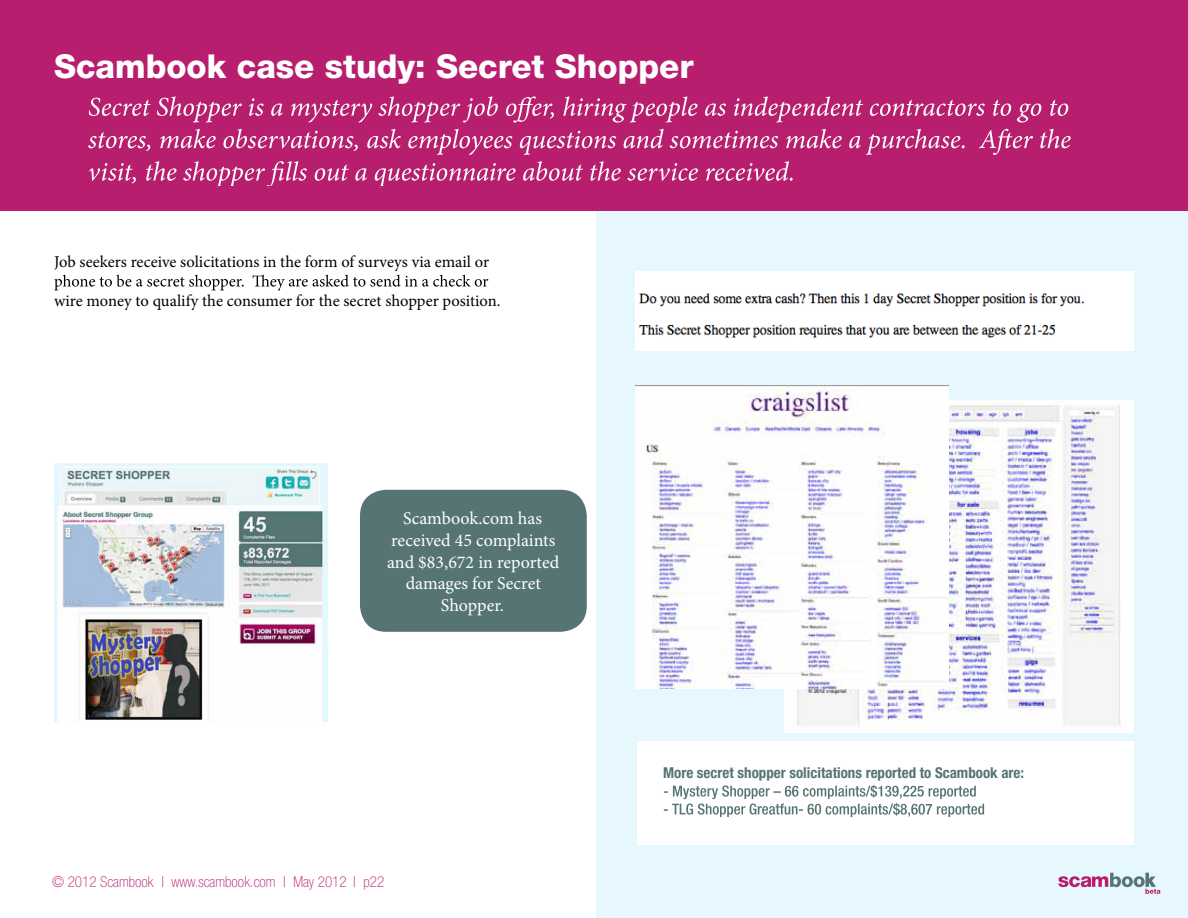
<style>
.page{position:relative;width:1188px;height:918px;background:#fff}
.page>*{position:absolute;margin:0;border:0;box-sizing:border-box;transform-origin:0 0}
.t1{font:800 33px "Helvetica Neue LT Std";color:#fff}
.t2{font:18px/21.6px "Minion Pro";color:#fff;text-align:center}
.t3{font:16.5px "Minion Pro";color:#000}
.t4{font:700 condensed 15px "Helvetica Neue LT Std";color:#567474}
.t5{font:100 condensed 15px "Helvetica Neue LT Std";color:#b91e6e}
</style>
<div class="page">
<div style="left:597px;top:202px;width:591px;height:716px;background:#e6f7fe"></div>
<div style="left:0;top:0;width:1188px;height:211px;background:#b71f6e"></div>
<svg style="left:1058px;top:873px;width:102px;height:21px"></svg>
<img style="left:54px;top:464px;width:273px;height:258px">
<svg style="left:89px;top:97px;width:979px;height:26px"></svg>
<svg style="left:89px;top:129px;width:982px;height:26px"></svg>
<svg style="left:89px;top:161px;width:704px;height:24px"></svg>
<div style="left:360px;top:490px;width:227px;height:142px;background:#567474;border-radius:26px"></div>
<svg style="left:54px;top:275px;width:434px;height:16px"></svg>
<div style="left:638px;top:741px;width:496px;height:104px;background:#fff"></div>
<svg style="left:664px;top:785px;width:320px;height:32px"></svg>
<img style="left:785px;top:401px;width:349px;height:331px">
<img style="left:635px;top:385px;width:314px;height:303px">
<img style="left:635px;top:272px;width:499px;height:79px">
<h1 class="t1" style="left:54px;top:46px;width:641px">Scambook case study: Secret Shopper</h1>
<p class="t3" style="left:54px;top:250px;width:437px">Job seekers receive solicitations in the form of surveys via email or</p>
<p class="t3" style="left:54px;top:290px;width:448px">wire money to qualify the consumer for the secret shopper position.</p>
<p class="t2" style="left:387px;top:508px;width:174px">Scambook.com has received 45 complaints and $83,672 in reported damages for Secret<br>Shopper.</p>
<p class="t5" style="left:52px;top:873px;width:334px">© 2012 Scambook | www.scambook.com | May 2012 | p22</p>
<p class="t4" style="left:663px;top:764px;width:362px">More secret shopper solicitations reported to Scambook are:</p>
</div>
